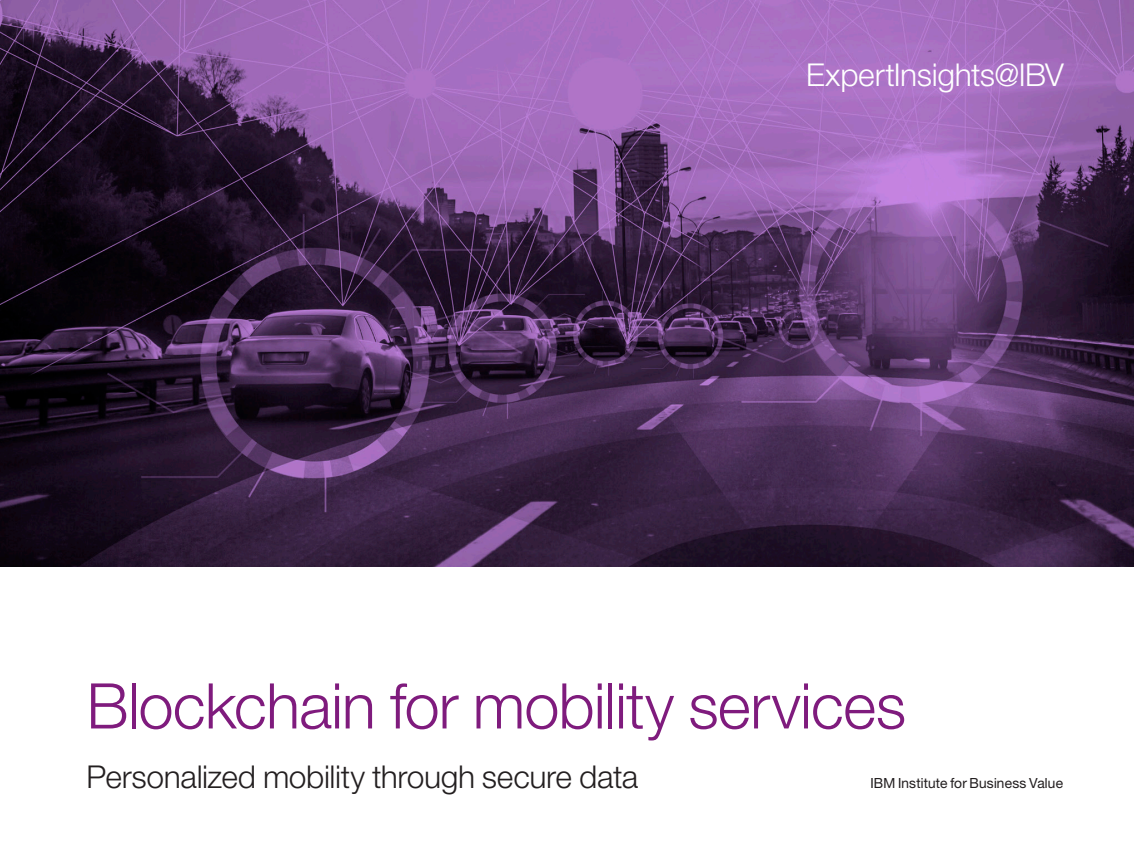
<style>
.page{position:relative;width:1134px;height:851px;background:#fff}
.page>*{position:absolute;margin:0;border:0;box-sizing:border-box;transform-origin:0 0}
.Cover_Title{font:63px "Helv Neue Lightfor IBM";letter-spacing:-.02em;color:#7f1b7d}
.Cover_Subhead{font:31.5px "Helv Neue Lightfor IBM";letter-spacing:-.015em;color:#231f20}
.Cover_Subhead-2{font:31.5px "Helv Neue Lightfor IBM";letter-spacing:-.015em;color:#fff}
.t1{font:14px "Helv Neue Romanfor IBM";letter-spacing:.015em;color:#231f20}
</style>
<div class="page">
<img style="left:0;top:0;width:1134px;height:566px">
<p class="Cover_Subhead-2" style="left:806px;top:55px;width:259px">ExpertInsights@IBV</p>
<p class="Cover_Title" style="left:87px;top:667px;width:821px">Blockchain for mobility services</p>
<p class="Cover_Subhead" style="left:87px;top:757px;width:553px">Personalized mobility through secure data</p>
<p class="t1" style="left:870px;top:774px;width:194px">IBM Institute for Business Value</p>
</div>
